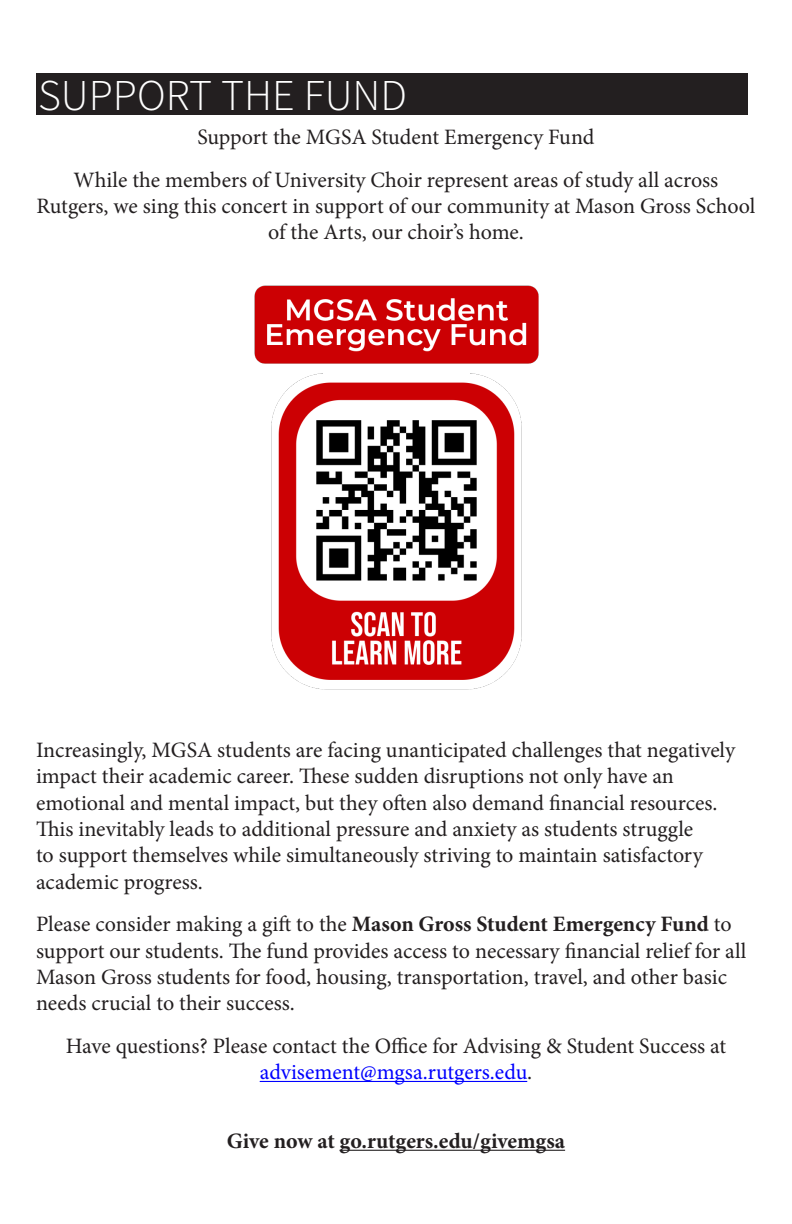
<style>
.page{position:relative;width:792px;height:1224px;background:#fff}
.page>*{position:absolute;margin:0;border:0;box-sizing:border-box;transform-origin:0 0}
.t1{font:44px "Source Sans Variable";color:#fff}
.t2{font:22px/26.4px "Minion Pro";color:#231f20;text-align:center}
.t3{font:700 22px "Minion Pro";color:#231f20}
.s1{font-weight:700}
.s2{color:#00f}
</style>
<div class="page">
<div style="left:36px;top:73px;width:711px;height:41px;background:#231f20"></div>
<hr style="left:260px;top:1081px;width:267px;height:1px;background:#00f">
<hr style="left:340px;top:1150px;width:225px;height:1px;background:#231f20">
<img style="left:254px;top:285px;width:285px;height:405px">
<p class="t1" style="left:38px;top:68px;width:371px">SUPPORT THE FUND</p>
<p class="t2" style="left:197px;top:124px;width:399px">Support the MGSA Student Emergency Fund</p>
<p class="t2" style="left:37px;top:166px;width:720px">While the members of University Choir represent areas of study all across<br>Rutgers, we sing this concert in support of our community at Mason Gross School of the Arts, our choir’s home.</p>
<p class="t2" style="left:36px;top:737px;width:701px;text-align:left">Increasingly, MGSA students are facing unanticipated challenges that negatively impact their academic career. These sudden disruptions not only have an emotional and mental impact, but they often also demand financial resources.<br>This inevitably leads to additional pressure and anxiety as students struggle<br>to support themselves while simultaneously striving to maintain satisfactory academic progress.</p>
<p class="t2" style="left:36px;top:911px;width:712px;text-align:left">Please consider making a gift to the <span class="s1">Mason Gross Student Emergency Fund</span> to support our students. The fund provides access to necessary financial relief for all Mason Gross students for food, housing, transportation, travel, and other basic needs crucial to their success.</p>
<p class="t2" style="left:66px;top:1033px;width:662px">Have questions? Please contact the Office for Advising &amp; Student Success at <span class="s2">advisement@mgsa.rutgers.edu</span>.</p>
<p class="t3" style="left:227px;top:1126px;width:340px">Give now at go.rutgers.edu/givemgsa</p>
</div>
